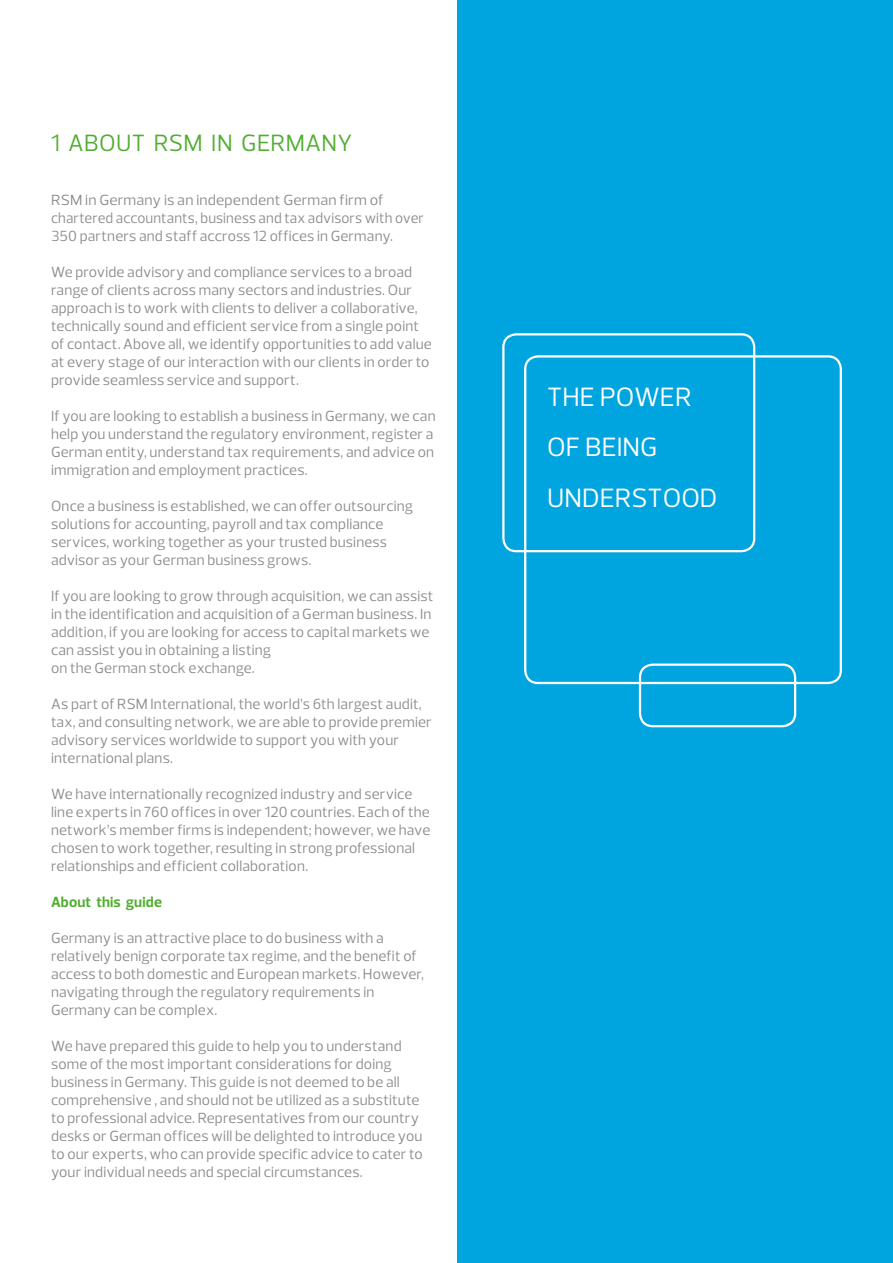
<style>
.page{position:relative;width:893px;height:1263px;background:#fff}
.page>*{position:absolute;margin:0;border:0;box-sizing:border-box;transform-origin:0 0}
.t1{font:27px/50.8px "Prelo";color:#fff}
.t2{font:24px "Prelo";letter-spacing:.015em;color:#52ae32}
.t3{font:15px/18px "Prelo";letter-spacing:.01em;color:#8c8b8b}
.t4{font:700 15px "Prelo";letter-spacing:.01em;color:#52ae32}
</style>
<div class="page">
<div style="left:457px;top:0;width:436px;height:1263px;background:#00a5df"></div>
<div style="left:502px;top:333px;width:253px;height:219px;border:2px solid #fff;border-radius:13px"></div>
<div style="left:524px;top:355px;width:318px;height:329px;border:2px solid #fff;border-radius:13px"></div>
<div style="left:639px;top:663px;width:157px;height:64px;border:2px solid #fff;border-radius:13px"></div>
<h2 class="t2" style="left:51px;top:128px;width:303px">1 ABOUT RSM IN GERMANY</h2>
<p class="t3" style="left:51px;top:191px;width:374px">RSM in Germany is an independent German firm of chartered accountants, business and tax advisors with over<br>350 partners and staff accross 12 offices in Germany.</p>
<p class="t3" style="left:51px;top:263px;width:382px">We provide advisory and compliance services to a broad range of clients across many sectors and industries. Our approach is to work with clients to deliver a collaborative, technically sound and efficient service from a single point of contact. Above all, we identify opportunities to add value at every stage of our interaction with our clients in order to provide seamless service and support.</p>
<p class="t3" style="left:51px;top:407px;width:386px">If you are looking to establish a business in Germany, we can help you understand the regulatory environment, register a German entity, understand tax requirements, and advice on immigration and employment practices.</p>
<p class="t3" style="left:51px;top:497px;width:364px">Once a business is established, we can offer outsourcing solutions for accounting, payroll and tax compliance services, working together as your trusted business advisor as your German business grows.</p>
<p class="t3" style="left:51px;top:587px;width:384px">If you are looking to grow through acquisition, we can assist in the identification and acquisition of a German business. In addition, if you are looking for access to capital markets we can assist you in obtaining a listing<br>on the German stock exchange.</p>
<p class="t3" style="left:51px;top:695px;width:382px">As part of RSM International, the world’s 6th largest audit, tax, and consulting network, we are able to provide premier advisory services worldwide to support you with your international plans.</p>
<p class="t3" style="left:51px;top:785px;width:381px">We have internationally recognized industry and service line experts in 760 offices in over 120 countries. Each of the network’s member firms is independent; however, we have chosen to work together, resulting in strong professional relationships and efficient collaboration.</p>
<p class="t4" style="left:51px;top:893px;width:113px">About this guide</p>
<p class="t3" style="left:51px;top:929px;width:375px">Germany is an attractive place to do business with a relatively benign corporate tax regime, and the benefit of access to both domestic and European markets. However, navigating through the regulatory requirements in Germany can be complex.</p>
<p class="t3" style="left:51px;top:1037px;width:373px">We have prepared this guide to help you to understand some of the most important considerations for doing business in Germany. This guide is not deemed to be all comprehensive , and should not be utilized as a substitute to professional advice. Representatives from our country desks or German offices will be delighted to introduce you to our experts, who can provide specific advice to cater to your individual needs and special circumstances.</p>
<h1 class="t1" style="left:547px;top:371px;width:172px">THE POWER<br>OF BEING<br>UNDERSTOOD</h1>
</div>
